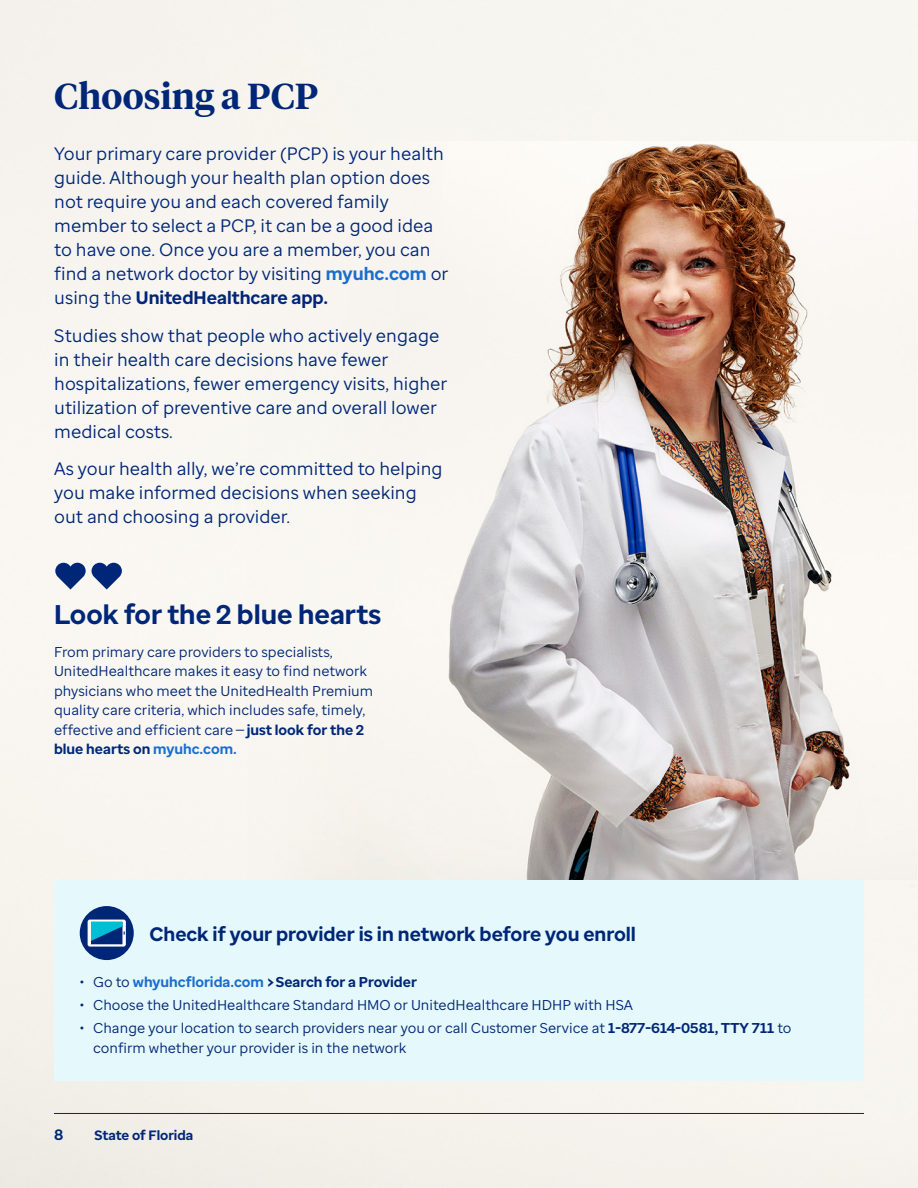
<style>
.page{position:relative;width:918px;height:1188px;background:#fff}
.page>*{position:absolute;margin:0;border:0;box-sizing:border-box;transform-origin:0 0}
.t1{font:600 36px "UHC Serif Headline";color:#002677}
.t2{font:700 27px "Enterprise Sans";color:#002677}
.t3{font:700 19.5px "Enterprise Sans";color:#002677}
.t4{font:18px/24px "Enterprise Sans";color:#002677}
.t5{font:700 15px "Enterprise Sans";color:#002677}
.t6{font:14.25px/19.5px "Enterprise Sans";color:#002677}
.t7{font:700 14.25px "Enterprise Sans";color:#002677}
.t8{font:700 13.5px "Enterprise Sans";color:#002677}
.s1{font-weight:700;color:#196ecf}
.s2{font-weight:700}
.s3{font-weight:400}
.s4{color:#196ecf}
</style>
<div class="page">
<img style="left:247px;top:142px;width:670px;height:738px">
<div style="left:54px;top:880px;width:810px;height:200px;background:#e5f8fb"></div>
<div style="left:80px;top:906px;width:54px;height:54px;background:#002677;border-radius:50%"></div>
<svg style="left:88px;top:920px;width:38px;height:27px"></svg>
<svg style="left:55px;top:563px;width:31px;height:27px"></svg>
<svg style="left:92px;top:563px;width:30px;height:27px"></svg>
<hr style="left:54px;top:1113px;width:810px;height:1px;background:#002677">
<h2 class="t1" style="left:54px;top:72px;width:265px">Choosing a PCP</h2>
<p class="t4" style="left:54px;top:142px;width:396px">Your primary care provider (PCP) is your health guide. Although your health plan option does not require you and each covered family member to select a PCP, it can be a good idea to have one. Once you are a member, you can find a network doctor by visiting <span class="s1">myuhc.com</span> or using the <span class="s2">UnitedHealthcare app.</span></p>
<p class="t4" style="left:54px;top:323px;width:395px">Studies show that people who actively engage in their health care decisions have fewer hospitalizations, fewer emergency visits, higher utilization of preventive care and overall lower medical costs.</p>
<p class="t4" style="left:54px;top:457px;width:390px">As your health ally, we’re committed to helping you make informed decisions when seeking out and choosing a provider.</p>
<h3 class="t2" style="left:54px;top:597px;width:329px">Look for the 2 blue hearts</h3>
<p class="t6" style="left:54px;top:642px;width:321px">From primary care providers to specialists, UnitedHealthcare makes it easy to find network physicians who meet the UnitedHealth Premium quality care criteria, which includes safe, timely, effective and efficient care — <span class="s2">just look for the 2 blue hearts on</span> <span class="s1">myuhc.com.</span></p>
<h4 class="t3" style="left:150px;top:921px;width:488px">Check if your provider is in network before you enroll</h4>
<p class="t7" style="left:80px;top:973px;width:339px"><span class="s3">• Go to</span> <span class="s4">whyuhcflorida.com</span> &gt; Search for a Provider</p>
<p class="t6" style="left:80px;top:995px;width:555px">• Choose the UnitedHealthcare Standard HMO or UnitedHealthcare HDHP with HSA</p>
<p class="t6" style="left:93px;top:1018px;width:700px;text-indent:-13px">• Change your location to search providers near you or call Customer Service at <span class="s2">1-877-614-0581, TTY 711</span> to confirm whether your provider is in the network</p>
<p class="t5" style="left:54px;top:1125px;width:11px">8</p>
<p class="t8" style="left:94px;top:1126px;width:100px">State of Florida</p>
</div>
